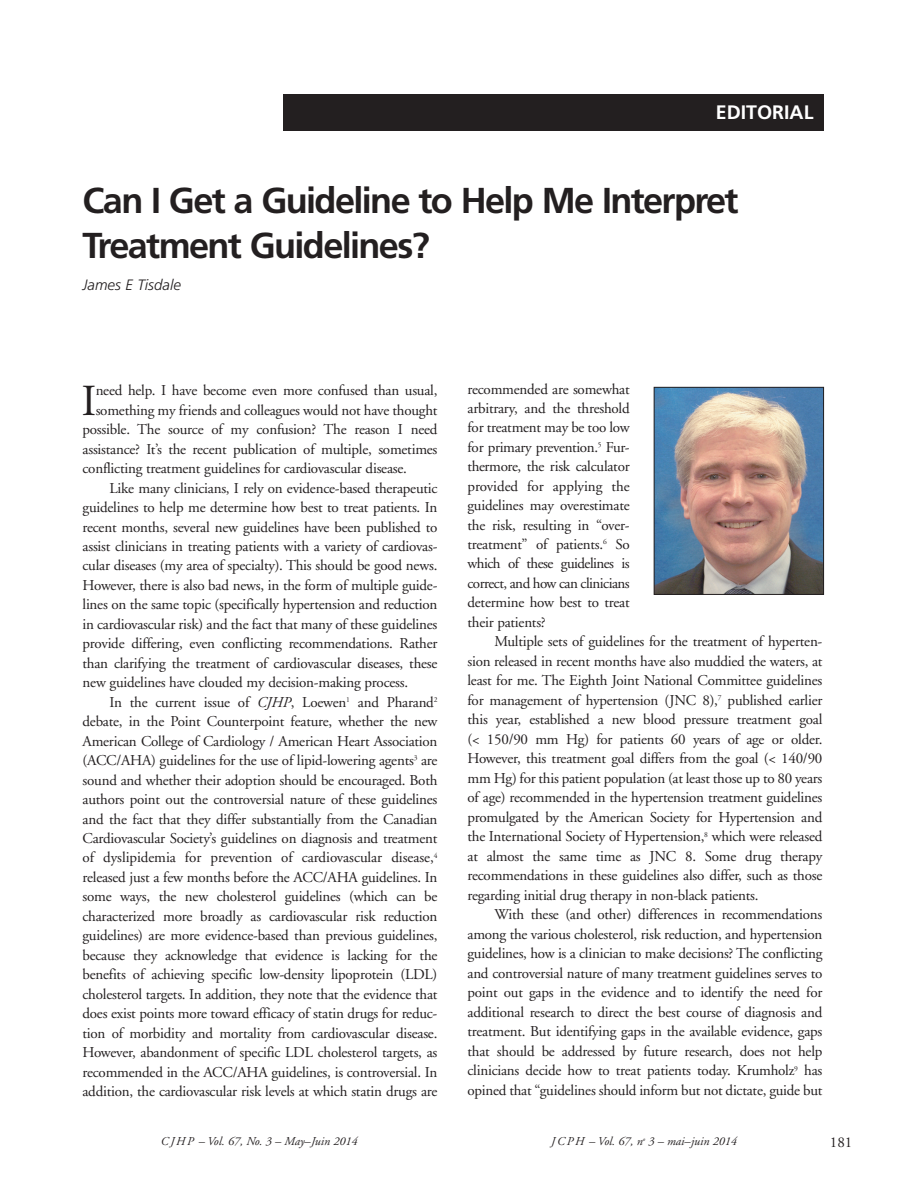
<style>
.page{position:relative;width:905px;height:1202px;background:#fff}
.page>*{position:absolute;margin:0;border:0;box-sizing:border-box;transform-origin:0 0}
.t1{font:44.25px "Adobe Garamond";color:#231f20}
.t2{font:700 36px/45px "Frutiger";letter-spacing:-.045em;color:#231f20}
.t3{font:700 19.5px "Frutiger";color:#fff}
.t4{font:15px/19.5px "Adobe Garamond";letter-spacing:-.015em;color:#231f20;text-align:justify}
.t5{font:italic 300 15px "Frutiger";color:#231f20}
.t6{font:italic 12px "Adobe Garamond";color:#231f20}
.s1{font-style:italic}
</style>
<div class="page">
<div style="left:284px;top:94px;width:540px;height:36px;background:#231f20"></div>
<img style="left:655px;top:389px;width:167px;height:204px">
<div style="left:653px;top:387px;width:171px;height:208px;border:1px solid #231f20"></div>
<h3 class="t3" style="left:716px;top:105px;width:99px">EDITORIAL</h3>
<h2 class="t2" style="left:82px;top:181px;width:657px">Can I Get a Guideline to Help Me Interpret<br>Treatment Guidelines?</h2>
<p class="t5" style="left:82px;top:278px;width:100px">James E Tisdale</p>
<h1 class="t1" style="left:81px;top:383px;width:16px">I</h1>
<p class="t4" style="left:96px;top:382px;width:343px">need help. I have become even more confused than usual,</p>
<p class="t4" style="left:96px;top:401px;width:343px">something my friends and colleagues would not have thought</p>
<p class="t4" style="left:82px;top:421px;width:356px">possible. The source of my confusion? The reason I need</p>
<p class="t4" style="left:82px;top:440px;width:356px">assistance? It’s the recent publication of multiple, sometimes</p>
<p class="t4" style="left:83px;top:460px;width:326px">conflicting treatment guidelines for cardiovascular disease.</p>
<p class="t4" style="left:110px;top:479px;width:329px">Like many clinicians, I rely on evidence-based therapeutic</p>
<p class="t4" style="left:82px;top:499px;width:356px">guidelines to help me determine how best to treat patients. In</p>
<p class="t4" style="left:82px;top:518px;width:356px">recent months, several new guidelines have been published to</p>
<p class="t4" style="left:82px;top:538px;width:356px">assist clinicians in treating patients with a variety of cardiovas-</p>
<p class="t4" style="left:82px;top:557px;width:356px">cular diseases (my area of specialty). This should be good news.</p>
<p class="t4" style="left:82px;top:576px;width:356px">However, there is also bad news, in the form of multiple guide-</p>
<p class="t4" style="left:82px;top:596px;width:356px">lines on the same topic (specifically hypertension and reduction</p>
<p class="t4" style="left:82px;top:615px;width:356px">in cardiovascular risk) and the fact that many of these guidelines</p>
<p class="t4" style="left:82px;top:635px;width:356px">provide differing, even conflicting recommendations. Rather</p>
<p class="t4" style="left:82px;top:654px;width:356px">than clarifying the treatment of cardiovascular diseases, these</p>
<p class="t4" style="left:82px;top:674px;width:327px">new guidelines have clouded my decision-making process.</p>
<p class="t4" style="left:109px;top:693px;width:329px">In the current issue of <span class="s1">CJHP</span>, Loewen<sup>1</sup> and Pharand<sup>2</sup></p>
<p class="t4" style="left:82px;top:713px;width:356px">debate, in the Point Counterpoint feature, whether the new</p>
<p class="t4" style="left:83px;top:732px;width:356px">American College of Cardiology / American Heart Association</p>
<p class="t4" style="left:83px;top:752px;width:356px">(ACC/AHA) guidelines for the use of lipid-lowering agents<sup>3</sup> are</p>
<p class="t4" style="left:82px;top:771px;width:356px">sound and whether their adoption should be encouraged. Both</p>
<p class="t4" style="left:82px;top:791px;width:356px">authors point out the controversial nature of these guidelines</p>
<p class="t4" style="left:82px;top:810px;width:356px">and the fact that they differ substantially from the Canadian</p>
<p class="t4" style="left:83px;top:829px;width:356px">Cardiovascular Society’s guidelines on diagnosis and treatment</p>
<p class="t4" style="left:82px;top:849px;width:356px">of dyslipidemia for prevention of cardiovascular disease,<sup>4</sup></p>
<p class="t4" style="left:82px;top:868px;width:356px">released just a few months before the ACC/AHA guidelines. In</p>
<p class="t4" style="left:82px;top:888px;width:356px">some ways, the new cholesterol guidelines (which can be</p>
<p class="t4" style="left:82px;top:907px;width:356px">characterized more broadly as cardiovascular risk reduction</p>
<p class="t4" style="left:82px;top:927px;width:356px">guidelines) are more evidence-based than previous guidelines,</p>
<p class="t4" style="left:82px;top:946px;width:356px">because they acknowledge that evidence is lacking for the</p>
<p class="t4" style="left:82px;top:966px;width:356px">benefits of achieving specific low-density lipoprotein (LDL)</p>
<p class="t4" style="left:82px;top:985px;width:356px">cholesterol targets. In addition, they note that the evidence that</p>
<p class="t4" style="left:82px;top:1005px;width:356px">does exist points more toward efficacy of statin drugs for reduc-</p>
<p class="t4" style="left:82px;top:1024px;width:356px">tion of morbidity and mortality from cardiovascular disease.</p>
<p class="t4" style="left:82px;top:1043px;width:356px">However, abandonment of specific LDL cholesterol targets, as</p>
<p class="t4" style="left:82px;top:1063px;width:356px">recommended in the ACC/AHA guidelines, is controversial. In</p>
<p class="t4" style="left:82px;top:1082px;width:356px">addition, the cardiovascular risk levels at which statin drugs are</p>
<p class="t4" style="left:467px;top:380px;width:164px">recommended are somewhat arbitrary, and the threshold for treatment may be too low for primary prevention.<sup>5</sup> Fur&shy;thermore, the risk calculator provided for applying the guidelines may overestimate the risk, resulting in “over&shy;treatment” of patients.<sup>6</sup> So which of these guidelines is correct, and how can clinicians determine how best to treat their patients?</p>
<p class="t4" style="left:467px;top:633px;width:356px;text-indent:27px">Multiple sets of guidelines for the treatment of hyperten&shy;sion released in recent months have also muddied the waters, at least for me. The Eighth Joint National Committee guidelines for management of hypertension (JNC 8),<sup>7</sup> published earlier this year, established a new blood pressure treatment goal (&lt; 150/90 mm Hg) for patients 60 years of age or older.<br>However, this treatment goal differs from the goal (&lt; 140/90 mm Hg) for this patient population (at least those up to 80 years of age) recommended in the hypertension treatment guidelines promulgated by the American Society for Hypertension and the International Society of Hypertension,<sup>8</sup> which were released at almost the same time as JNC 8. Some drug therapy recommendations in these guidelines also differ, such as those regarding initial drug therapy in non-black patients.</p>
<p class="t4" style="left:467px;top:906px;width:356px;text-indent:27px">With these (and other) differences in recommendations among the various cholesterol, risk reduction, and hypertension guidelines, how is a clinician to make decisions? The conflicting and controversial nature of many treatment guidelines serves to point out gaps in the evidence and to identify the need for additional research to direct the best course of diagnosis and treatment. But identifying gaps in the available evidence, gaps that should be addressed by future research, does not help clinicians decide how to treat patients today. Krumholz<sup>9</sup> has opined that “guidelines should inform but not dictate, guide but</p>
<p class="t6" style="left:161px;top:1136px;width:198px">CJHP – Vol. 67, No. 3 – May–Juin 2014</p>
<p class="t6" style="left:551px;top:1136px;width:187px">JCPH – Vol. 67, n<sup>o</sup> 3 – mai–juin 2014</p>
<p class="t4" style="left:830px;top:1133px;width:24px">181</p>
</div>
